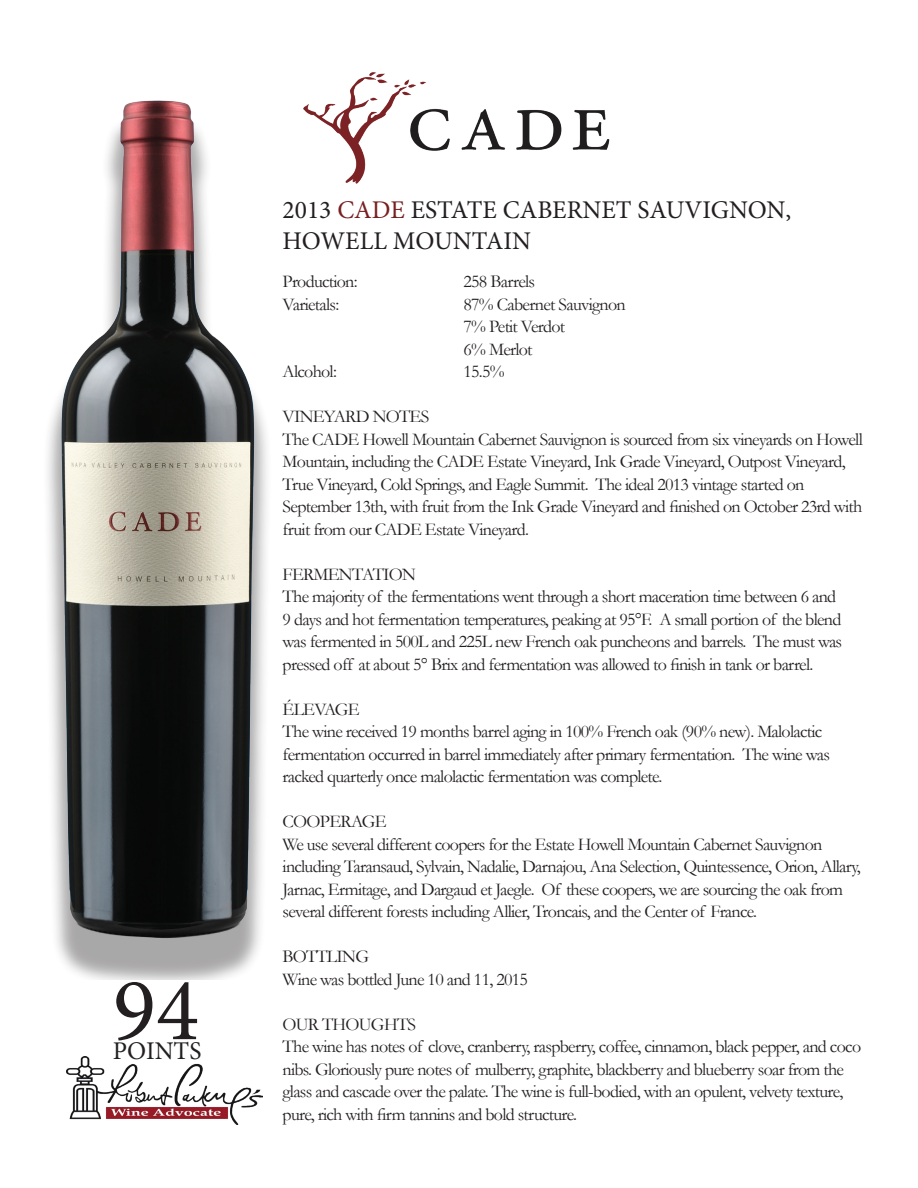
<style>
.page{position:relative;width:918px;height:1188px;background:#fff}
.page>*{position:absolute;margin:0;border:0;box-sizing:border-box;transform-origin:0 0}
.t1{font:90px "Minion Pro";color:#231f20}
.t2{font:25.5px/30.6px "Minion Pro";color:#231f20}
.t3{font:18px/22.5px "Garamond";letter-spacing:-.04em;color:#231f20}
.s1{color:#771f21}
</style>
<div class="page">
<img style="left:47px;top:100px;width:220px;height:880px">
<img style="left:303px;top:72px;width:307px;height:112px">
<img style="left:67px;top:1057px;width:196px;height:67px">
<h1 class="t1" style="left:113px;top:950px;width:88px">94</h1>
<h2 class="t2" style="left:113px;top:1036px;width:90px">POINTS</h2>
<h2 class="t2" style="left:283px;top:195px;width:510px">2013 <span class="s1">CADE</span> ESTATE CABERNET SAUVIGNON,<br>HOWELL MOUNTAIN</h2>
<p class="t3" style="left:283px;top:270px;width:77px">Production:</p>
<p class="t3" style="left:464px;top:270px;width:73px">258 Barrels</p>
<p class="t3" style="left:283px;top:292px;width:58px">Varietals:</p>
<p class="t3" style="left:464px;top:292px;width:164px">87% Cabernet Sauvignon<br>7% Petit Verdot<br>6% Merlot</p>
<p class="t3" style="left:283px;top:360px;width:56px">Alcohol:</p>
<p class="t3" style="left:464px;top:360px;width:43px">15.5%</p>
<p class="t3" style="left:283px;top:405px;width:582px">VINEYARD NOTES<br>The CADE Howell Mountain Cabernet Sauvignon is sourced from six vineyards on Howell Mountain, including the CADE Estate Vineyard, Ink Grade Vineyard, Outpost Vineyard, True Vineyard, Cold Springs, and Eagle Summit. The ideal 2013 vintage started on September 13th, with fruit from the Ink Grade Vineyard and finished on October 23rd with fruit from our CADE Estate Vineyard.</p>
<p class="t3" style="left:283px;top:562px;width:561px">FERMENTATION<br>The majority of the fermentations went through a short maceration time between 6 and 9 days and hot fermentation temperatures, peaking at 95°F. A small portion of the blend was fermented in 500L and 225L new French oak puncheons and barrels. The must was pressed off at about 5° Brix and fermentation was allowed to finish in tank or barrel.</p>
<p class="t3" style="left:283px;top:697px;width:549px">ÉLEVAGE<br>The wine received 19 months barrel aging in 100% French oak (90% new). Malolactic fermentation occurred in barrel immediately after primary fermentation. The wine was racked quarterly once malolactic fermentation was complete.</p>
<p class="t3" style="left:283px;top:810px;width:580px">COOPERAGE<br>We use several different coopers for the Estate Howell Mountain Cabernet Sauvignon including Taransaud, Sylvain, Nadalie, Darnajou, Ana Selection, Quintessence, Orion, Allary, Jarnac, Ermitage, and Dargaud et Jaegle. Of these coopers, we are sourcing the oak from several different forests including Allier, Troncais, and the Center of France.</p>
<p class="t3" style="left:283px;top:945px;width:247px">BOTTLING<br>Wine was bottled June 10 and 11, 2015</p>
<p class="t3" style="left:283px;top:1012px;width:580px">OUR THOUGHTS<br>The wine has notes of clove, cranberry, raspberry, coffee, cinnamon, black pepper, and coco nibs. Gloriously pure notes of mulberry, graphite, blackberry and blueberry soar from the glass and cascade over the palate. The wine is full-bodied, with an opulent, velvety texture, pure, rich with firm tannins and bold structure.</p>
</div>
